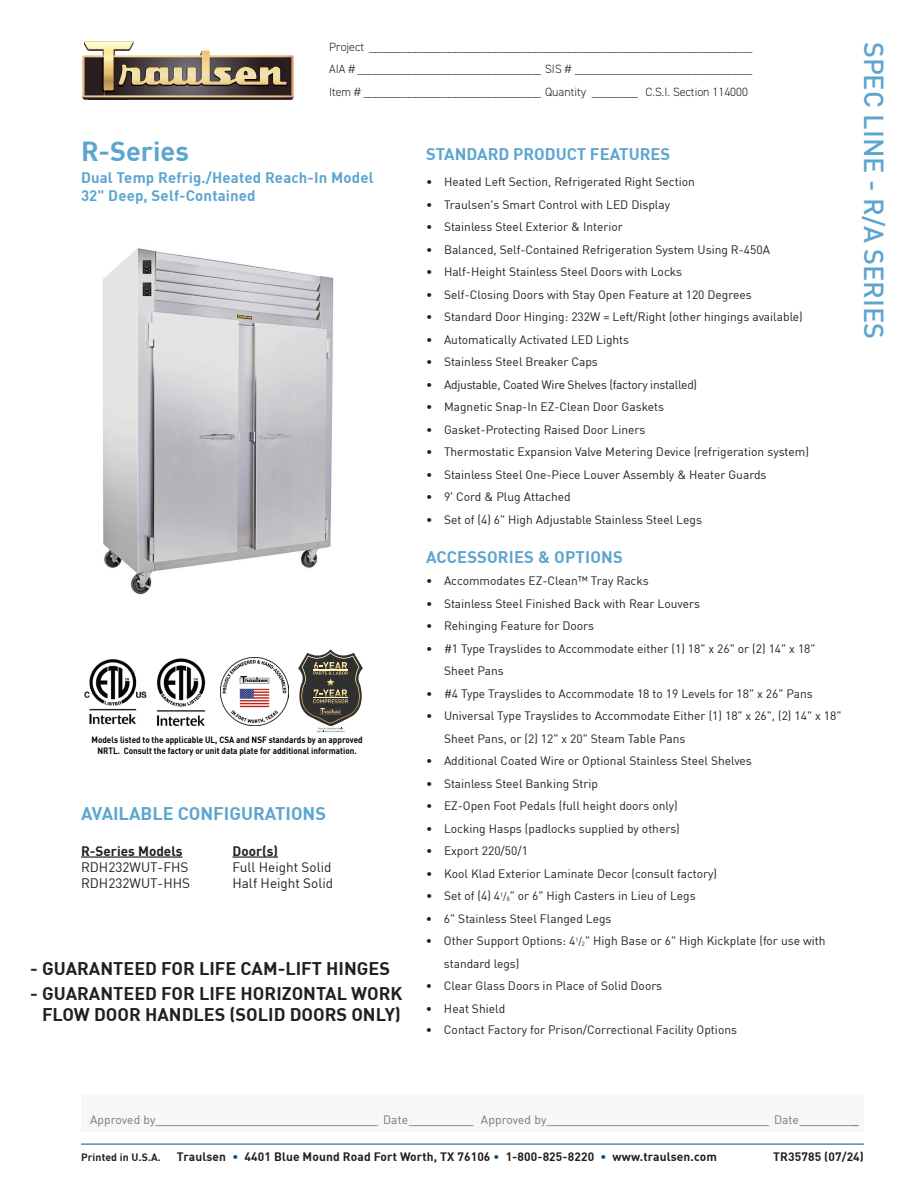
<style>
.page{position:relative;width:918px;height:1188px;background:#fff}
.page>*{position:absolute;margin:0;border:0;box-sizing:border-box;transform-origin:0 0}
.t1{font:500 27px "DIN";color:#5ca5cf}
.t2{font:700 27px "DIN";color:#5ca5cf}
.t3{font:700 18px/21px "DIN";color:#231f20;text-align:center}
.t4{font:700 18px "DIN";color:#5ca5cf}
.t5{font:700 16.5px "DIN";color:#5ca5cf}
.t6{font:700 15px/18px "DIN";letter-spacing:.01em;color:#5ca5cf}
.t7{font:13.5px "DIN";color:#231f20}
.t8{font:700 13.5px "DIN";color:#231f20}
.t9{font:12px/22.5px "DIN";color:#231f20}
.t10{font:300 12px/22.5px "DIN2014";color:#231f20;text-align:justify}
.t11{font:12px "DIN";letter-spacing:.01em;color:#757679}
.t12{font:700 12px "DIN";letter-spacing:.01em;color:#231f20}
.t13{font:12px "DIN";letter-spacing:-.02em;color:#231f20}
.t14{font:700 10.5px "DIN";letter-spacing:.01em;color:#231f20}
.t15{font:700 9px/10.8px "DIN";color:#040503;text-align:center;scale:.9 1}
.s1{color:#201c23}
.s2{font-size:10.5px}
.s3{font-size:6.15px}
.s4{color:#57585a}
.s5{color:#015486}
</style>
<div class="page">
<div style="left:81px;top:1094px;width:783px;height:38px;background:#f7f7f8"></div>
<hr style="left:81px;top:1144px;width:783px;height:1px;background:#015486">
<svg style="left:82px;top:41px;width:212px;height:59px"></svg>
<hr style="left:81px;top:856px;width:102px;height:2px;background:#231f20">
<hr style="left:232px;top:856px;width:46px;height:2px;background:#231f20">
<img style="left:102px;top:248px;width:232px;height:347px">
<svg style="left:298px;top:649px;width:65px;height:84px"></svg>
<img style="left:220px;top:657px;width:68px;height:68px">
<img style="left:84px;top:659px;width:63px;height:66px">
<img style="left:156px;top:659px;width:50px;height:67px">
<p class="t10" style="left:329px;top:36px;width:425px">Project ___________________________________________________________________ AIA # ________________________________ SIS # _______________________________ Item # _______________________________ Quantity ________ <span class="s1">C.S.I. Section 114000</span></p>
<h1 class="t2" style="left:81px;top:138px;width:109px">R-Series</h1>
<p class="t6" style="left:81px;top:169px;width:294px">Dual Temp Refrig./Heated Reach-In Model<br>32" Deep, Self-Contained</p>
<p class="t15" style="left:91px;top:735px;width:303px">Models listed to the applicable UL, CSA and NSF standards by an approved<br>NRTL. Consult the factory or unit data plate for additional information.</p>
<h2 class="t4" style="left:81px;top:804px;width:247px">AVAILABLE CONFIGURATIONS</h2>
<p class="t8" style="left:81px;top:844px;width:103px">R-Series Models</p>
<p class="t8" style="left:232px;top:844px;width:47px">Door(s)</p>
<p class="t7" style="left:81px;top:861px;width:109px">RDH232WUT-FHS</p>
<p class="t7" style="left:232px;top:861px;width:100px">Full Height Solid</p>
<p class="t7" style="left:81px;top:877px;width:111px">RDH232WUT-HHS</p>
<p class="t7" style="left:232px;top:877px;width:102px">Half Height Solid</p>
<h2 class="t3" style="left:30px;top:959px;width:362px">- GUARANTEED FOR LIFE CAM-LIFT HINGES</h2>
<h2 class="t3" style="left:30px;top:984px;width:374px">- GUARANTEED FOR LIFE HORIZONTAL WORK<br>FLOW DOOR HANDLES (SOLID DOORS ONLY)</h2>
<h3 class="t5" style="left:426px;top:146px;width:246px">STANDARD PRODUCT FEATURES</h3>
<p class="t9" style="left:426px;top:172px;width:270px">• Heated Left Section, Refrigerated Right Section</p>
<p class="t9" style="left:426px;top:194px;width:246px">• Traulsen's Smart Control with LED Display</p>
<p class="t9" style="left:426px;top:217px;width:198px">• Stainless Steel Exterior &amp; Interior</p>
<p class="t9" style="left:426px;top:239px;width:346px">• Balanced, Self-Contained Refrigeration System Using R-450A</p>
<p class="t9" style="left:426px;top:262px;width:258px">• Half-Height Stainless Steel Doors with Locks</p>
<p class="t9" style="left:426px;top:284px;width:327px">• Self-Closing Doors with Stay Open Feature at 120 Degrees</p>
<p class="t9" style="left:426px;top:307px;width:378px">• Standard Door Hinging: 232W = Left/Right (other hingings available)</p>
<p class="t9" style="left:426px;top:329px;width:205px">• Automatically Activated LED Lights</p>
<p class="t9" style="left:426px;top:352px;width:173px">• Stainless Steel Breaker Caps</p>
<p class="t13" style="left:426px;top:379px;width:273px">• Adjustable, Coated Wire Shelves (factory installed)</p>
<p class="t9" style="left:426px;top:397px;width:240px">• Magnetic Snap-In EZ-Clean Door Gaskets</p>
<p class="t9" style="left:426px;top:419px;width:221px">• Gasket-Protecting Raised Door Liners</p>
<p class="t9" style="left:426px;top:442px;width:384px">• Thermostatic Expansion Valve Metering Device (refrigeration system)</p>
<p class="t9" style="left:426px;top:464px;width:342px">• Stainless Steel One-Piece Louver Assembly &amp; Heater Guards</p>
<p class="t9" style="left:426px;top:487px;width:146px">• 9' Cord &amp; Plug Attached</p>
<p class="t9" style="left:426px;top:509px;width:277px">• Set of (4) 6" High Adjustable Stainless Steel Legs</p>
<h3 class="t5" style="left:426px;top:549px;width:198px">ACCESSORIES &amp; OPTIONS</h3>
<p class="t9" style="left:426px;top:571px;width:224px">• Accommodates EZ-Clean™ Tray Racks</p>
<p class="t9" style="left:426px;top:593px;width:276px">• Stainless Steel Finished Back with Rear Louvers</p>
<p class="t9" style="left:426px;top:616px;width:170px">• Rehinging Feature for Doors</p>
<p class="t9" style="left:444px;top:638px;width:373px;text-indent:-18px">• #1 Type Trayslides to Accommodate either (1) 18" x 26" or (2) 14" x 18"<br>Sheet Pans</p>
<p class="t9" style="left:426px;top:683px;width:388px">• #4 Type Trayslides to Accommodate 18 to 19 Levels for 18" x 26" Pans</p>
<p class="t9" style="left:444px;top:706px;width:399px;text-indent:-18px">• Universal Type Trayslides to Accommodate Either (1) 18" x 26", (2) 14" x 18"<br>Sheet Pans, or (2) 12" x 20" Steam Table Pans</p>
<p class="t9" style="left:426px;top:751px;width:327px">• Additional Coated Wire or Optional Stainless Steel Shelves</p>
<p class="t9" style="left:426px;top:773px;width:174px">• Stainless Steel Banking Strip</p>
<p class="t9" style="left:426px;top:796px;width:253px">• EZ-Open Foot Pedals (full height doors only)</p>
<p class="t9" style="left:426px;top:818px;width:255px">• Locking Hasps (padlocks supplied by others)</p>
<p class="t9" style="left:426px;top:841px;width:103px">• Export 220/50/1</p>
<p class="t9" style="left:426px;top:863px;width:293px">• Kool Klad Exterior Laminate Decor (consult factory)</p>
<p class="t9" style="left:426px;top:886px;width:271px">• Set of (4) 4<sup>1</sup><span class="s2">/</span><span class="s3">8</span>" or 6" High Casters in Lieu of Legs</p>
<p class="t9" style="left:426px;top:908px;width:187px">• 6" Stainless Steel Flanged Legs</p>
<p class="t9" style="left:444px;top:931px;width:383px;text-indent:-18px">• Other Support Options: 4<sup>1</sup><span class="s2">/</span><span class="s3">2</span>" High Base or 6" High Kickplate (for use with standard legs)</p>
<p class="t9" style="left:426px;top:976px;width:238px">• Clear Glass Doors in Place of Solid Doors</p>
<p class="t9" style="left:426px;top:998px;width:81px">• Heat Shield</p>
<p class="t9" style="left:426px;top:1019px;width:313px">• Contact Factory for Prison/Correctional Facility Options</p>
<h1 class="t1" style="left:886px;top:42px;width:299px;rotate:90deg">SPEC LINE - R/A SERIES</h1>
<p class="t11" style="left:90px;top:1114px;width:770px">Approved by______________________________________ Date___________ Approved by______________________________________ Date_________<span class="s4">_</span></p>
<p class="t14" style="left:81px;top:1152px;width:81px">Printed in U.S.A.</p>
<p class="t12" style="left:177px;top:1151px;width:541px">Traulsen <span class="s5">•</span> 4401 Blue Mound Road Fort Worth, TX 76106 <span class="s5">•</span> 1-800-825-8220 <span class="s5">•</span> www.traulsen.com</p>
<p class="t12" style="left:773px;top:1151px;width:92px">TR35785 (07/24)</p>
</div>
